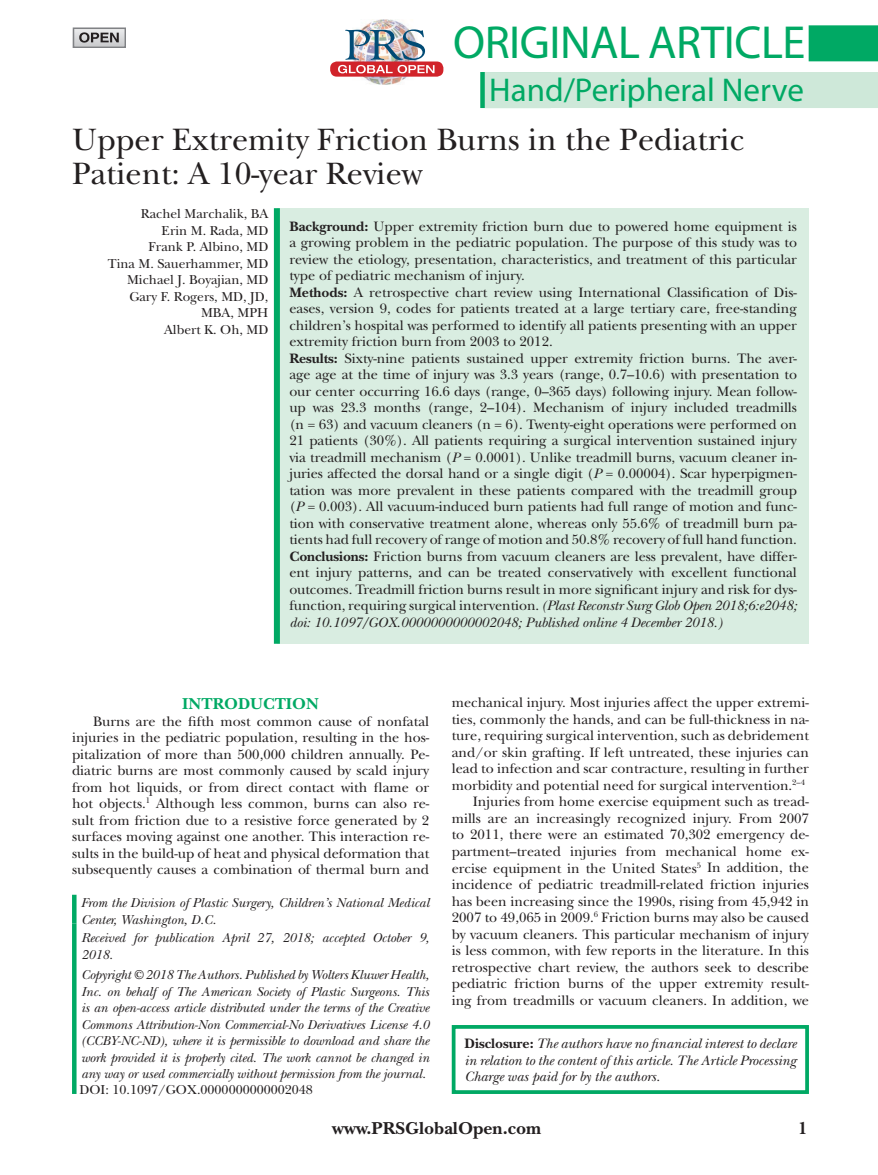
<style>
.page{position:relative;width:878px;height:1175px;background:#fff}
.page>*{position:absolute;margin:0;border:0;box-sizing:border-box;transform-origin:0 0}
.t1{font:46.5px "Myriad Pro";letter-spacing:-.01em;color:#00a964}
.t2{font:33px "Myriad Pro";color:#00a964}
.t3{font:32.25px/34.5px "New Baskerville";color:#231f20}
.t4{font:700 18px "New Baskerville";color:#231f20}
.t5{font:700 16.5px "New Baskerville";color:#00a964}
.t6{font:14.25px/16.5px "New Baskerville";color:#231f20;text-align:justify}
.t7{font:italic 14.25px/16.5px "New Baskerville";color:#231f20;text-align:justify}
.t8{font:italic 13.5px/16.5px "New Baskerville";color:#231f20}
.t9{font:13.5px/16.5px "New Baskerville";color:#231f20;text-align:right}
.s1{font-weight:700}
.s2{font-style:italic}
.s3{font-weight:700;font-style:normal}
</style>
<div class="page">
<div style="left:73px;top:28px;width:52px;height:20px;border:2px solid #808285"></div>
<svg style="left:79px;top:32px;width:40px;height:11px"></svg>
<img style="left:361px;top:20px;width:48px;height:64px">
<div style="left:330px;top:61px;width:113px;height:16px;background:#d1232a;border-radius:7px"></div>
<img style="left:338px;top:29px;width:96px;height:44px">
<hr style="left:72px;top:894px;width:4px;height:29px;background:#00a964">
<div style="left:277px;top:208px;width:531px;height:436px;background:#d9ede1"></div>
<div style="left:274px;top:208px;width:6px;height:435px;background:#00a964"></div>
<div style="left:452px;top:1025px;width:356px;height:69px;border:4px solid #00a964"></div>
<div style="left:480px;top:72px;width:70px;height:36px;background:#00a964"></div>
<div style="left:484px;top:72px;width:394px;height:36px;background:#cee8d9"></div>
<hr style="left:72px;top:923px;width:4px;height:171px;background:#00a964">
<div style="left:808px;top:25px;width:70px;height:36px;background:#00a964"></div>
<h1 class="t1" style="left:453px;top:14px;width:354px">Original Article</h1>
<h2 class="t2" style="left:489px;top:69px;width:316px">Hand/Peripheral Nerve</h2>
<h3 class="t3" style="left:72px;top:122px;width:674px">Upper Extremity Friction Burns in the Pediatric<br>Patient: A 10-year Review</h3>
<p class="t9" style="left:108px;top:206px;width:162px">Rachel Marchalik, BA<br>Erin M. Rada, MD<br>Frank P. Albino, MD<br>Tina M. Sauerhammer, MD<br>Michael J. Boyajian, MD<br>Gary F. Rogers, MD, JD,<br>MBA, MPH<br>Albert K. Oh, MD</p>
<p class="t6" style="left:289px;top:218px;width:509px;text-align:left"><span class="s1">Background:</span> Upper extremity friction burn due to powered home equipment is a growing problem in the pediatric population. The purpose of this study was to review the etiology, presentation, characteristics, and treatment of this particular type of pediatric mechanism of injury.<br><span class="s1">Methods:</span> A retrospective chart review using International Classification of Dis&shy;eases, version 9, codes for patients treated at a large tertiary care, free-standing children’s hospital was performed to identify all patients presenting with an upper extremity friction burn from 2003 to 2012.<br><span class="s1">Results:</span> Sixty-nine patients sustained upper extremity friction burns. The aver&shy;age age at the time of injury was 3.3 years (range, 0.7–10.6) with presentation to our center occurring 16.6 days (range, 0–365 days) following injury. Mean follow&shy;up was 23.3 months (range, 2–104). Mechanism of injury included treadmills (n = 63) and vacuum cleaners (n = 6). Twenty-eight operations were performed on 21 patients (30%). All patients requiring a surgical intervention sustained injury via treadmill mechanism (<span class="s2">P</span> = 0.0001). Unlike treadmill burns, vacuum cleaner in&shy;juries affected the dorsal hand or a single digit (<span class="s2">P</span> = 0.00004). Scar hyperpigmen&shy;tation was more prevalent in these patients compared with the treadmill group (<span class="s2">P</span> = 0.003). All vacuum-induced burn patients had full range of motion and func&shy;tion with conservative treatment alone, whereas only 55.6% of treadmill burn pa&shy;tients had full recovery of range of motion and 50.8% recovery of full hand function.<br><span class="s1">Conclusions:</span> Friction burns from vacuum cleaners are less prevalent, have differ&shy;ent injury patterns, and can be treated conservatively with excellent functional outcomes. Treadmill friction burns result in more significant injury and risk for dys&shy;function, requiring surgical intervention. <span class="s2">(Plast Reconstr Surg Glob Open 2018;6:e2048; doi: 10.1097/GOX.0000000000002048; Published online 4 December 2018.)</span></p>
<p class="t5" style="left:182px;top:694px;width:138px">INTRODUCTION</p>
<p class="t6" style="left:72px;top:713px;width:359px;text-indent:21px">Burns are the fifth most common cause of nonfatal injuries in the pediatric population, resulting in the hos&shy;pitalization of more than 500,000 children annually. Pe&shy;diatric burns are most commonly caused by scald injury from hot liquids, or from direct contact with flame or hot objects.<sup>1</sup> Although less common, burns can also re&shy;sult from friction due to a resistive force generated by 2 surfaces moving against one another. This interaction re&shy;sults in the build-up of heat and physical deformation that subsequently causes a combination of thermal burn and</p>
<p class="t8" style="left:81px;top:894px;width:350px">From the Division of Plastic Surgery, Children’s National Medical<br>Center, Washington, D.C.</p>
<p class="t8" style="left:81px;top:929px;width:350px">Received for publication April 27, 2018; accepted October 9,<br>2018.</p>
<p class="t8" style="left:81px;top:966px;width:350px;text-align:justify">Copyright © 2018 The Authors. Published by Wolters Kluwer Health, Inc. on behalf of The American Society of Plastic Surgeons. This is an open-access article distributed under the terms of the Creative Commons Attribution-Non Commercial-No Derivatives License 4.0 (CCBY-NC-ND), where it is permissible to download and share the work provided it is properly cited. The work cannot be changed in any way or used commercially without permission from the journal.</p>
<p class="t9" style="left:80px;top:1081px;width:235px">DOI: 10.1097/GOX.0000000000002048</p>
<p class="t6" style="left:451px;top:694px;width:359px;text-align:right">mechanical injury. Most injuries affect the upper extremi&shy;ties, commonly the hands, and can be full-thickness in na&shy;ture, requiring surgical intervention, such as debridement and/or skin grafting. If left untreated, these injuries can lead to infection and scar contracture, resulting in further morbidity and potential need for surgical intervention.<sup>2–4<br></sup>Injuries from home exercise equipment such as tread&shy;mills are an increasingly recognized injury. From 2007 to 2011, there were an estimated 70,302 emergency de&shy;partment–treated injuries from mechanical home ex&shy;ercise equipment in the United States<sup>5</sup> In addition, the incidence of pediatric treadmill-related friction injuries has been increasing since the 1990s, rising from 45,942 in 2007 to 49,065 in 2009.<sup>6</sup> Friction burns may also be caused by vacuum cleaners. This particular mechanism of injury is less common, with few reports in the literature. In this retrospective chart review, the authors seek to describe pediatric friction burns of the upper extremity result&shy;ing from treadmills or vacuum cleaners. In addition, we</p>
<p class="t7" style="left:464px;top:1035px;width:333px"><span class="s3">Disclosure:</span> The authors have no financial interest to declare in relation to the content of this article. The Article Processing Charge was paid for by the authors.</p>
<p class="t4" style="left:332px;top:1118px;width:210px">www.PRSGlobalOpen.com</p>
<p class="t4" style="left:798px;top:1118px;width:11px">1</p>
</div>
